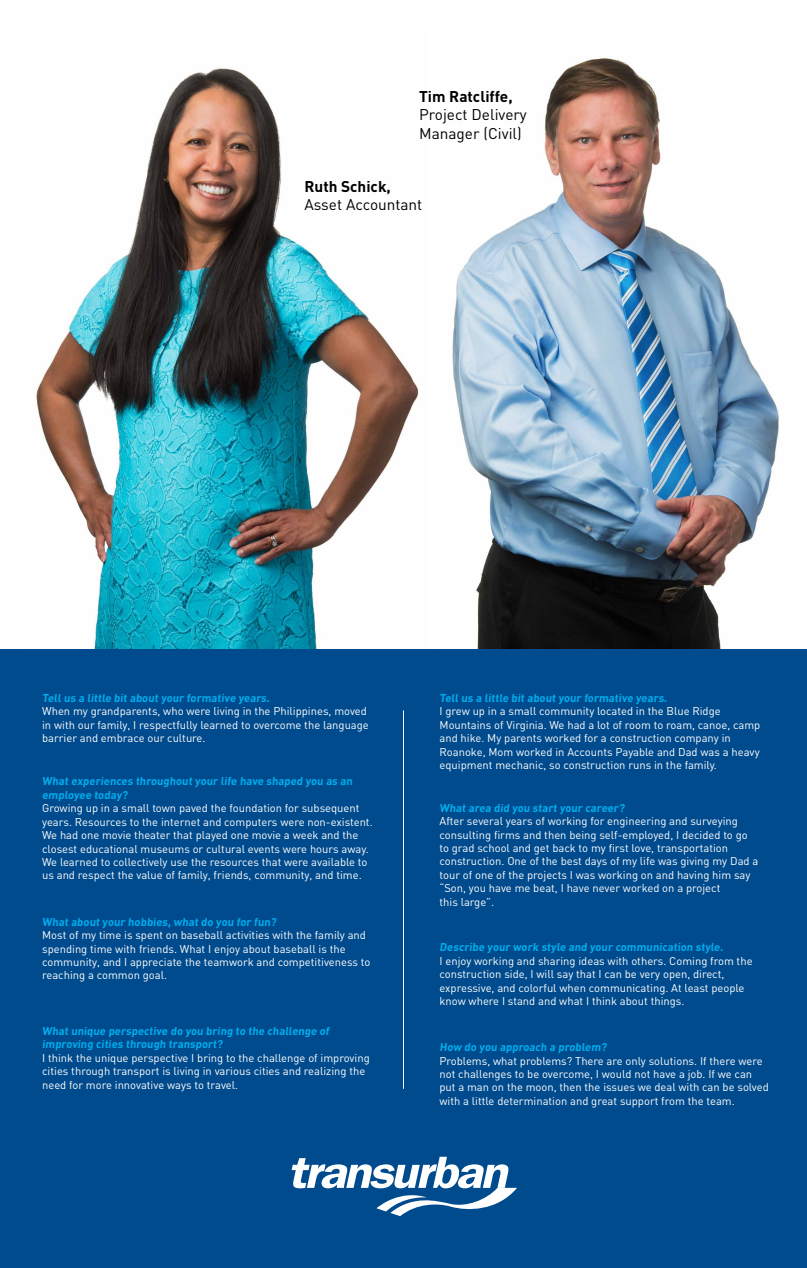
<style>
.page{position:relative;width:807px;height:1268px;background:#fff}
.page>*{position:absolute;margin:0;border:0;box-sizing:border-box;transform-origin:0 0}
.t1{font:15.4px/18.5px "DIN";color:#000}
.t2{font:700 15.4px "DIN";color:#000}
.t3{font:11.2px/13.4px "DIN";color:#fff}
.t4{font:700 11.2px/13.4px "DIN";letter-spacing:-.01em;color:#00aeef}
</style>
<div class="page">
<img style="left:36px;top:68px;width:383px;height:581px">
<img style="left:452px;top:57px;width:327px;height:592px">
<div style="left:0;top:649px;width:806px;height:618px;background:#004b8d"></div>
<svg style="left:291px;top:1156px;width:226px;height:59px"></svg>
<hr style="left:403px;top:710px;width:1px;height:378px;background:#fff">
<h1 class="t2" style="left:419px;top:86px;width:95px">Tim Ratcliffe,</h1>
<h1 class="t1" style="left:419px;top:105px;width:109px">Project Delivery<br>Manager (Civil)</h1>
<h1 class="t2" style="left:304px;top:176px;width:88px">Ruth Schick,</h1>
<h1 class="t1" style="left:304px;top:195px;width:119px">Asset Accountant</h1>
<p class="t4" style="left:42px;top:690px;width:230px">Tell us a little bit about your formative years.</p>
<p class="t3" style="left:42px;top:704px;width:328px">When my grandparents, who were living in the Philippines, moved in with our family, I respectfully learned to overcome the language barrier and embrace our culture.</p>
<p class="t4" style="left:439px;top:690px;width:230px">Tell us a little bit about your formative years.</p>
<p class="t3" style="left:439px;top:704px;width:322px">I grew up in a small community located in the Blue Ridge Mountains of Virginia. We had a lot of room to roam, canoe, camp and hike. My parents worked for a construction company in Roanoke, Mom worked in Accounts Payable and Dad was a heavy equipment mechanic, so construction runs in the family.</p>
<p class="t4" style="left:42px;top:774px;width:313px">What experiences throughout your life have shaped you as an employee today?</p>
<p class="t3" style="left:42px;top:801px;width:332px">Growing up in a small town paved the foundation for subsequent years. Resources to the internet and computers were non-existent.<br>We had one movie theater that played one movie a week and the closest educational museums or cultural events were hours away.<br>We learned to collectively use the resources that were available to us and respect the value of family, friends, community, and time.</p>
<p class="t4" style="left:439px;top:800px;width:188px">What area did you start your career?</p>
<p class="t3" style="left:439px;top:814px;width:320px">After several years of working for engineering and surveying consulting firms and then being self-employed, I decided to go to grad school and get back to my first love, transportation construction. One of the best days of my life was giving my Dad a tour of one of the projects I was working on and having him say “Son, you have me beat, I have never worked on a project<br>this large”.</p>
<p class="t4" style="left:42px;top:914px;width:237px">What about your hobbies, what do you for fun?</p>
<p class="t3" style="left:42px;top:928px;width:329px">Most of my time is spent on baseball activities with the family and spending time with friends. What I enjoy about baseball is the community, and I appreciate the teamwork and competitiveness to reaching a common goal.</p>
<p class="t4" style="left:42px;top:1023px;width:290px">What unique perspective do you bring to the challenge of improving cities through transport?</p>
<p class="t3" style="left:42px;top:1050px;width:329px">I think the unique perspective I bring to the challenge of improving cities through transport is living in various cities and realizing the need for more innovative ways to travel.</p>
<p class="t4" style="left:439px;top:939px;width:287px">Describe your work style and your communication style.</p>
<p class="t3" style="left:439px;top:953px;width:314px">I enjoy working and sharing ideas with others. Coming from the construction side, I will say that I can be very open, direct, expressive, and colorful when communicating. At least people know where I stand and what I think about things.</p>
<p class="t4" style="left:439px;top:1039px;width:170px">How do you approach a problem?</p>
<p class="t3" style="left:439px;top:1053px;width:331px">Problems, what problems? There are only solutions. If there were not challenges to be overcome, I would not have a job. If we can put a man on the moon, then the issues we deal with can be solved with a little determination and great support from the team.</p>
</div>
